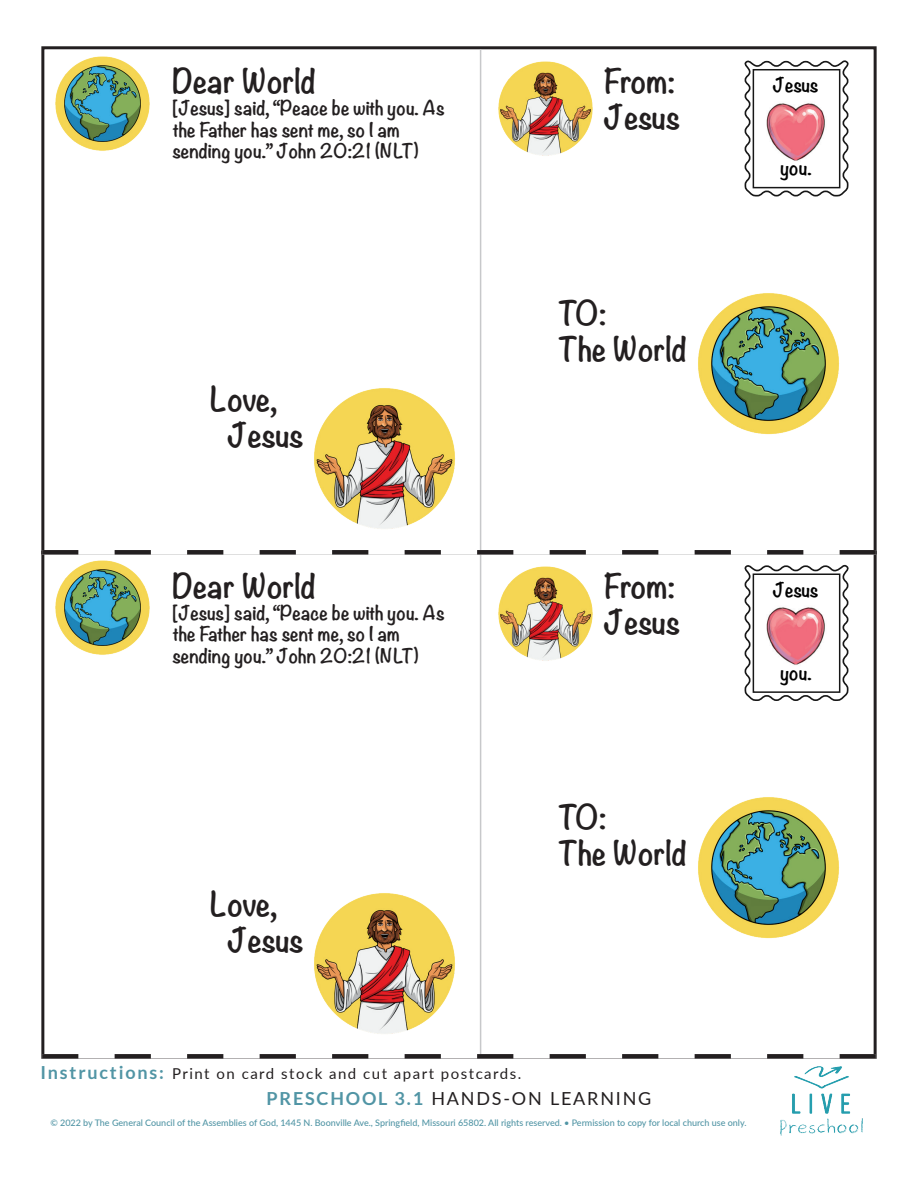
<style>
.page{position:relative;width:918px;height:1188px;background:#fff}
.page>*{position:absolute;margin:0;border:0;box-sizing:border-box;transform-origin:0 0}
.t1{font:700 30px/36px "Noteworthy";color:#231f20}
.t2{font:700 30px/36px "Noteworthy";letter-spacing:-.02em;color:#231f20}
.t3{font:700 18px/21.6px "Noteworthy";color:#231f20}
.t4{font:18px "Lato";letter-spacing:.1em;color:#231f20}
.t5{font:700 18px "Noteworthy";letter-spacing:-.005em;color:#000}
.t6{font:15px "Lato";letter-spacing:.1em;color:#231f20}
.t7{font:500 9px "Lato";color:#5195a5}
.s1{font-weight:700;font-size:18px;color:#5195a5}
.s2{font-weight:700;color:#5195a5}
</style>
<div class="page">
<img style="left:780px;top:1066px;width:83px;height:70px">
<hr style="left:480px;top:554px;width:1px;height:503px;background:#c7c8ca">
<img style="left:314px;top:893px;width:141px;height:141px">
<img style="left:498px;top:566px;width:95px;height:95px">
<img style="left:55px;top:560px;width:95px;height:95px">
<img style="left:698px;top:797px;width:141px;height:142px">
<svg style="left:744px;top:564px;width:105px;height:137px"></svg>
<hr style="left:480px;top:49px;width:1px;height:503px;background:#c7c8ca">
<img style="left:314px;top:388px;width:141px;height:141px">
<img style="left:498px;top:61px;width:95px;height:95px">
<img style="left:49px;top:49px;width:108px;height:102px">
<img style="left:698px;top:293px;width:141px;height:142px">
<svg style="left:744px;top:60px;width:105px;height:137px"></svg>
<svg style="left:42px;top:550px;width:834px;height:5px"></svg>
<svg style="left:42px;top:1054px;width:834px;height:5px"></svg>
<h1 class="t1" style="left:172px;top:63px;width:145px">Dear World</h1>
<p class="t3" style="left:172px;top:97px;width:274px">[Jesus] said, “Peace be with you. As the Father has sent me, so I am sending you.” John 20:21 (NLT)</p>
<h1 class="t2" style="left:227px;top:380px;width:78px;text-indent:-17px">Love,<br>Jesus</h1>
<h1 class="t2" style="left:604px;top:62px;width:78px">From:<br>Jesus</h1>
<p class="t5" style="left:773px;top:69px;width:47px">Jesus</p>
<p class="t5" style="left:780px;top:152px;width:33px">you.</p>
<h1 class="t1" style="left:559px;top:294px;width:130px">TO:<br>The World</h1>
<h1 class="t1" style="left:172px;top:567px;width:145px">Dear World</h1>
<p class="t3" style="left:172px;top:601px;width:274px">[Jesus] said, “Peace be with you. As the Father has sent me, so I am sending you.” John 20:21 (NLT)</p>
<h1 class="t2" style="left:604px;top:567px;width:78px">From:<br>Jesus</h1>
<p class="t5" style="left:773px;top:574px;width:47px">Jesus</p>
<p class="t5" style="left:780px;top:657px;width:33px">you.</p>
<h1 class="t2" style="left:227px;top:885px;width:78px;text-indent:-17px">Love,<br>Jesus</h1>
<h1 class="t1" style="left:559px;top:798px;width:130px">TO:<br>The World</h1>
<p class="t6" style="left:40px;top:1063px;width:482px"><span class="s1">Instructions:</span> Print on card stock and cut apart postcards.</p>
<p class="t4" style="left:266px;top:1086px;width:386px"><span class="s2">PRESCHOOL 3.1</span> HANDS-ON LEARNING</p>
<p class="t7" style="left:50px;top:1116px;width:698px">© 2022 by The General Council of the Assemblies of God, 1445 N. Boonville Ave., Springfield, Missouri 65802. All rights reserved. • Permission to copy for local church use only.</p>
</div>
